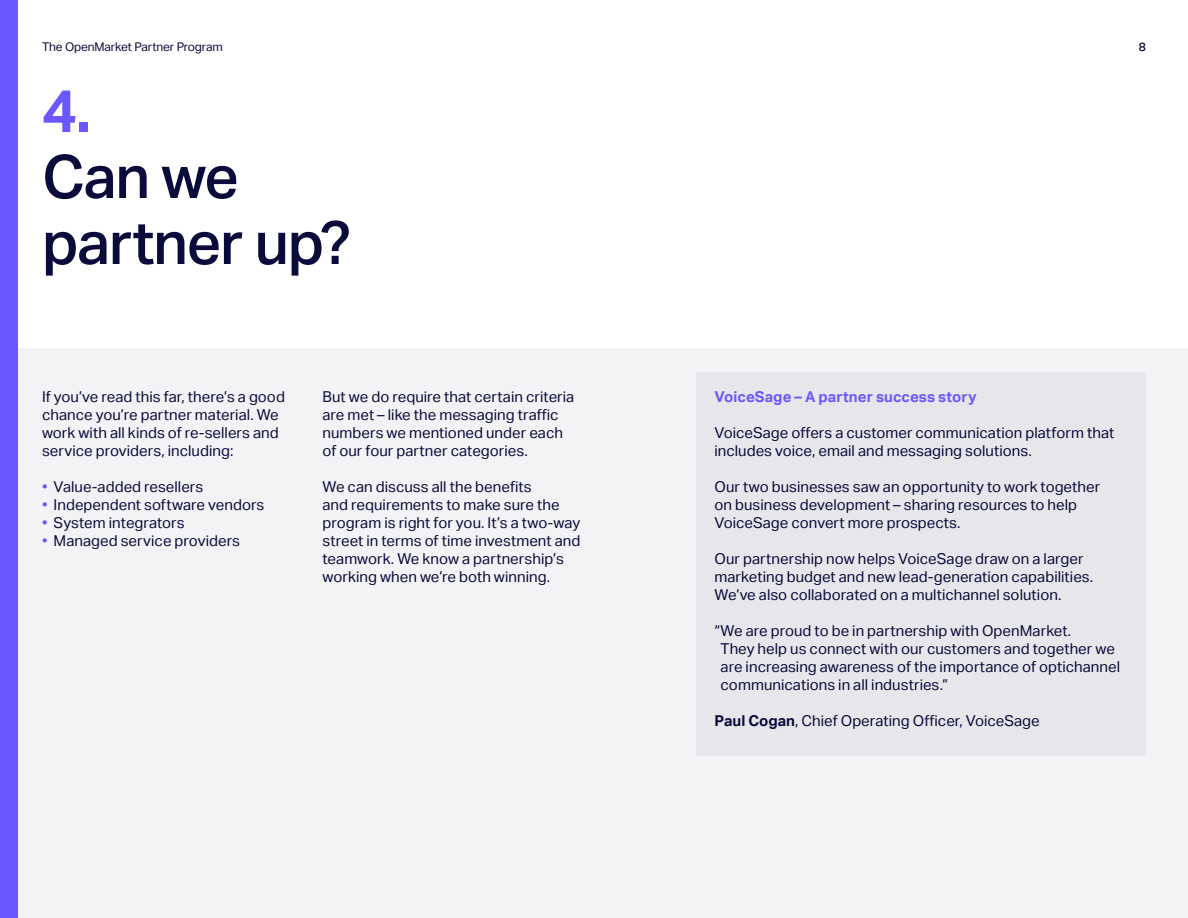
<style>
.page{position:relative;width:1188px;height:918px;background:#fff}
.page>*{position:absolute;margin:0;border:0;box-sizing:border-box;transform-origin:0 0}
.t1{font:500 60px/66px "Aktiv Grotesk";letter-spacing:-.02em;color:#0a0a3b}
.t2{font:700 60px "Aktiv Grotesk";color:#6b57ff}
.t3{font:15px/18px "Aktiv Grotesk";color:#0a0a3b}
.t4{font:700 15px "Aktiv Grotesk";color:#6b57ff}
.t5{font:12px "Aktiv Grotesk";letter-spacing:-.01em;color:#0a0a3b}
.t6{font:500 12px "Aktiv Grotesk";color:#0a0a3b}
.s1{color:#6b57ff}
.s2{font-weight:700}
</style>
<div class="page">
<div style="left:0;top:348px;width:1188px;height:570px;background:#f3f3f5"></div>
<div style="left:0;top:0;width:18px;height:918px;background:#6b57ff"></div>
<div style="left:696px;top:372px;width:450px;height:384px;background:#e7e7eb"></div>
<p class="t5" style="left:42px;top:39px;width:182px">The OpenMarket Partner Program</p>
<p class="t6" style="left:1139px;top:39px;width:9px">8</p>
<h1 class="t2" style="left:42px;top:76px;width:51px">4.</h1>
<h1 class="t1" style="left:42px;top:144px;width:310px">Can we partner up?</h1>
<p class="t3" style="left:42px;top:388px;width:244px">If you’ve read this far, there’s a good chance you’re partner material. We work with all kinds of re-sellers and service providers, including:</p>
<p class="t3" style="left:42px;top:478px;width:163px"><span class="s1">•</span> Value-added resellers</p>
<p class="t3" style="left:42px;top:496px;width:224px"><span class="s1">•</span> Independent software vendors</p>
<p class="t3" style="left:42px;top:514px;width:144px"><span class="s1">•</span> System integrators</p>
<p class="t3" style="left:42px;top:532px;width:200px"><span class="s1">•</span> Managed service providers</p>
<p class="t3" style="left:322px;top:388px;width:253px">But we do require that certain criteria are met – like the messaging traffic numbers we mentioned under each of our four partner categories.</p>
<p class="t3" style="left:322px;top:478px;width:260px">We can discuss all the benefits<br>and requirements to make sure the program is right for you. It’s a two-way street in terms of time investment and teamwork. We know a partnership’s working when we’re both winning.</p>
<p class="t4" style="left:714px;top:388px;width:264px">VoiceSage – A partner success story</p>
<p class="t3" style="left:714px;top:424px;width:401px">VoiceSage offers a customer communication platform that includes voice, email and messaging solutions.</p>
<p class="t3" style="left:714px;top:478px;width:387px">Our two businesses saw an opportunity to work together on business development – sharing resources to help<br>VoiceSage convert more prospects.</p>
<p class="t3" style="left:714px;top:550px;width:380px">Our partnership now helps VoiceSage draw on a larger marketing budget and new lead-generation capabilities.<br>We’ve also collaborated on a multichannel solution.</p>
<p class="t3" style="left:721px;top:622px;width:401px;text-indent:-6px">“We are proud to be in partnership with OpenMarket.<br>They help us connect with our customers and together we are increasing awareness of the importance of optichannel communications in all industries.”</p>
<p class="t3" style="left:714px;top:712px;width:327px"><span class="s2">Paul Cogan</span>, Chief Operating Officer, VoiceSage</p>
</div>
